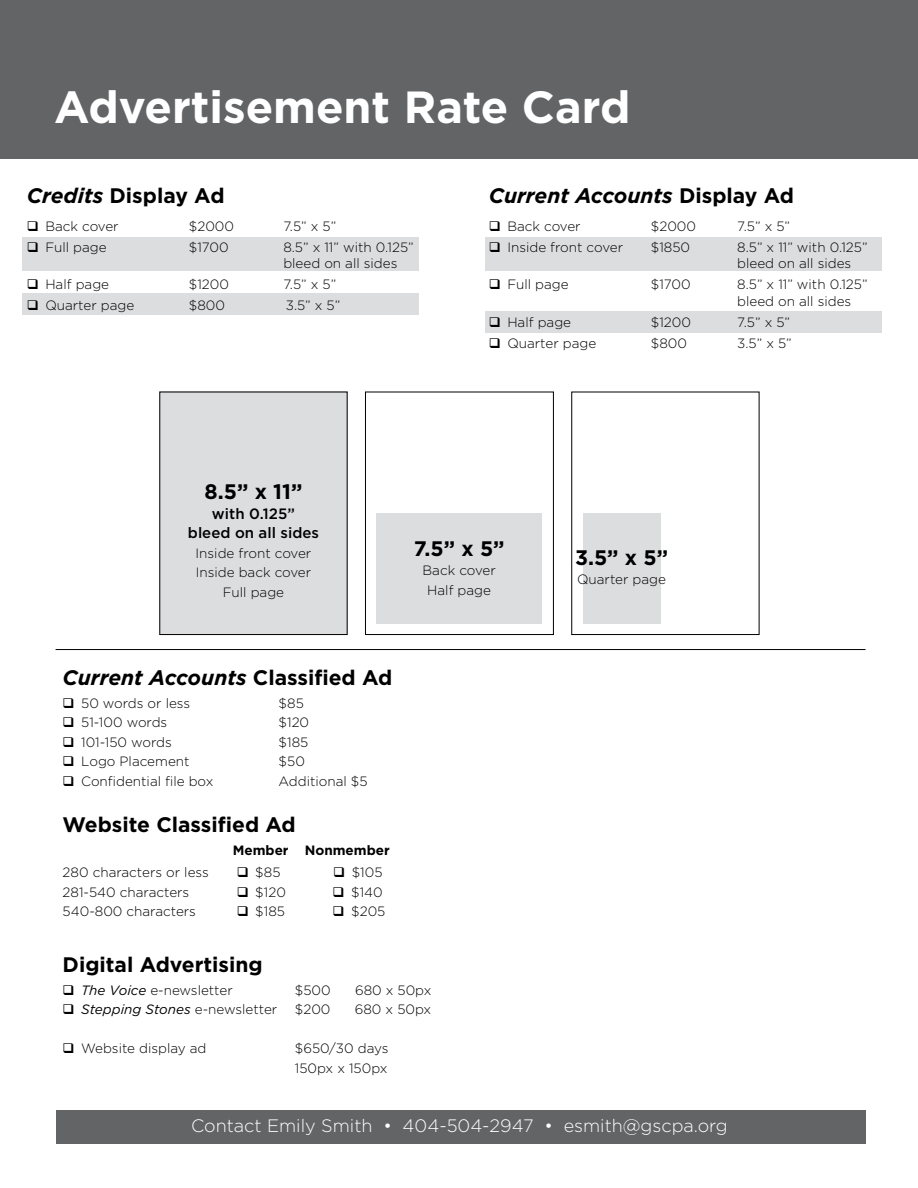
<style>
.page{position:relative;width:918px;height:1188px;background:#fff}
.page>*{position:absolute;margin:0;border:0;box-sizing:border-box;transform-origin:0 0}
.t1{font:700 45px "Gotham";color:#fff}
.t2{font:700 21px "Gotham";color:#000}
.t3{font:italic 700 21px "Gotham";color:#000}
.t4{font:300 18px "Gotham";color:#fff}
.t5{font:500 15px/19.5px "Gotham";color:#000;text-align:center}
.t6{font:300 13.5px/19.5px "Gotham";color:#000}
.t7{font:italic 13.5px "Gotham";color:#000}
.t8{font:700 13.5px "Gotham";color:#000}
.s1{font-style:italic}
.s2{font-style:normal}
.s3{font-weight:400;font-style:italic}
.s4{font-weight:300;font-style:normal}
</style>
<div class="page">
<div style="left:486px;top:311px;width:396px;height:22px;background:#dcddde"></div>
<div style="left:486px;top:238px;width:396px;height:33px;background:#dcddde"></div>
<div style="left:23px;top:293px;width:396px;height:22px;background:#dcddde"></div>
<div style="left:23px;top:238px;width:396px;height:33px;background:#dcddde"></div>
<div style="left:159px;top:392px;width:189px;height:243px;background:#dcddde"></div>
<div style="left:365px;top:392px;width:189px;height:243px;border:1px solid #000"></div>
<div style="left:376px;top:513px;width:166px;height:110px;background:#dcddde"></div>
<div style="left:571px;top:392px;width:188px;height:243px;border:1px solid #000"></div>
<div style="left:583px;top:513px;width:77px;height:111px;background:#dcddde"></div>
<div style="left:56px;top:1110px;width:810px;height:34px;background:#636466"></div>
<hr style="left:56px;top:649px;width:810px;height:1px;background:#000">
<div style="left:0;top:0;width:918px;height:158px;background:#636466"></div>
<h1 class="t1" style="left:54px;top:77px;width:578px">Advertisement Rate Card</h1>
<h2 class="t2" style="left:27px;top:181px;width:199px"><span class="s1">Credits</span> Display Ad</h2>
<p class="t6" style="left:27px;top:216px;width:93px">❑ Back cover</p>
<p class="t6" style="left:189px;top:216px;width:47px">$2000</p>
<p class="t6" style="left:283px;top:216px;width:54px">7.5” x 5”</p>
<p class="t6" style="left:27px;top:237px;width:81px">❑ Full page</p>
<p class="t6" style="left:189px;top:237px;width:41px">$1700</p>
<p class="t6" style="left:283px;top:238px;width:132px;line-height:16.5px">8.5” x 11” with 0.125” bleed on all sides</p>
<p class="t6" style="left:27px;top:274px;width:84px">❑ Half page</p>
<p class="t6" style="left:189px;top:274px;width:42px">$1200</p>
<p class="t6" style="left:283px;top:274px;width:54px">7.5” x 5”</p>
<p class="t6" style="left:27px;top:295px;width:109px">❑ Quarter page</p>
<p class="t6" style="left:189px;top:295px;width:38px">$800</p>
<p class="t6" style="left:286px;top:295px;width:56px">3.5” x 5”</p>
<h2 class="t3" style="left:489px;top:181px;width:307px">Current Accounts <span class="s2">Display Ad</span></h2>
<p class="t6" style="left:489px;top:216px;width:93px">❑ Back cover</p>
<p class="t6" style="left:651px;top:216px;width:47px">$2000</p>
<p class="t6" style="left:737px;top:216px;width:54px">7.5” x 5”</p>
<p class="t6" style="left:489px;top:237px;width:136px">❑ Inside front cover</p>
<p class="t6" style="left:651px;top:237px;width:41px">$1850</p>
<p class="t6" style="left:737px;top:238px;width:132px;line-height:16.5px">8.5” x 11” with 0.125” bleed on all sides</p>
<p class="t6" style="left:489px;top:274px;width:81px">❑ Full page</p>
<p class="t6" style="left:651px;top:274px;width:41px">$1700</p>
<p class="t6" style="left:737px;top:276px;width:132px;line-height:16.5px">8.5” x 11” with 0.125” bleed on all sides</p>
<p class="t6" style="left:489px;top:312px;width:84px">❑ Half page</p>
<p class="t6" style="left:651px;top:312px;width:42px">$1200</p>
<p class="t6" style="left:737px;top:312px;width:54px">7.5” x 5”</p>
<p class="t6" style="left:489px;top:333px;width:109px">❑ Quarter page</p>
<p class="t6" style="left:651px;top:333px;width:38px">$800</p>
<p class="t6" style="left:737px;top:333px;width:56px">3.5” x 5”</p>
<h2 class="t2" style="left:205px;top:478px;width:99px">8.5” x 11”</h2>
<p class="t5" style="left:188px;top:504px;width:133px">with 0.125”<br>bleed on all sides</p>
<p class="t6" style="left:196px;top:543px;width:117px;text-align:center">Inside front cover<br>Inside back cover<br>Full page</p>
<h2 class="t2" style="left:414px;top:534px;width:92px">7.5” x 5”</h2>
<p class="t6" style="left:423px;top:560px;width:75px;text-align:center">Back cover<br>Half page</p>
<h2 class="t3" style="left:63px;top:664px;width:331px">Current Accounts <span class="s2">Classified Ad</span></h2>
<p class="t6" style="left:63px;top:693px;width:129px">❑ 50 words or less</p>
<p class="t6" style="left:279px;top:693px;width:27px">$85</p>
<p class="t6" style="left:63px;top:713px;width:106px">❑ 51-100 words</p>
<p class="t6" style="left:279px;top:713px;width:32px">$120</p>
<p class="t6" style="left:63px;top:732px;width:111px">❑ 101-150 words</p>
<p class="t6" style="left:279px;top:732px;width:31px">$185</p>
<p class="t6" style="left:63px;top:752px;width:128px">❑ Logo Placement</p>
<p class="t6" style="left:279px;top:752px;width:28px">$50</p>
<p class="t6" style="left:63px;top:771px;width:152px">❑ Confidential file box</p>
<p class="t6" style="left:279px;top:771px;width:91px">Additional $5</p>
<h2 class="t2" style="left:63px;top:811px;width:235px">Website Classified Ad</h2>
<p class="t8" style="left:233px;top:841px;width:159px">Member Nonmember</p>
<p class="t6" style="left:63px;top:862px;width:148px">280 characters or less</p>
<p class="t6" style="left:237px;top:862px;width:45px">❑ $85</p>
<p class="t6" style="left:333px;top:862px;width:51px">❑ $105</p>
<p class="t6" style="left:63px;top:882px;width:128px">281-540 characters</p>
<p class="t6" style="left:237px;top:882px;width:51px">❑ $120</p>
<p class="t6" style="left:333px;top:882px;width:52px">❑ $140</p>
<p class="t6" style="left:63px;top:901px;width:135px">540-800 characters</p>
<p class="t6" style="left:237px;top:901px;width:50px">❑ $185</p>
<p class="t6" style="left:333px;top:901px;width:54px">❑ $205</p>
<h2 class="t2" style="left:63px;top:951px;width:202px">Digital Advertising</h2>
<p class="t6" style="left:63px;top:980px;width:172px">❑ <span class="s3">The Voice</span> e-newsletter</p>
<p class="t6" style="left:295px;top:980px;width:37px">$500</p>
<p class="t6" style="left:355px;top:980px;width:78px">680 x 50px</p>
<p class="t7" style="left:63px;top:1001px;width:216px">❑ Stepping Stones <span class="s4">e-newsletter</span></p>
<p class="t6" style="left:295px;top:999px;width:37px">$200</p>
<p class="t6" style="left:355px;top:999px;width:78px">680 x 50px</p>
<p class="t6" style="left:63px;top:1038px;width:145px">❑ Website display ad</p>
<p class="t6" style="left:295px;top:1038px;width:95px">$650/30 days<br>150px x 150px</p>
<h2 class="t2" style="left:575px;top:543px;width:95px">3.5” x 5”</h2>
<p class="t6" style="left:577px;top:569px;width:90px">Quarter page</p>
<h3 class="t4" style="left:191px;top:1114px;width:538px">Contact Emily Smith • 404-504-2947 • esmith@gscpa.org</h3>
</div>
